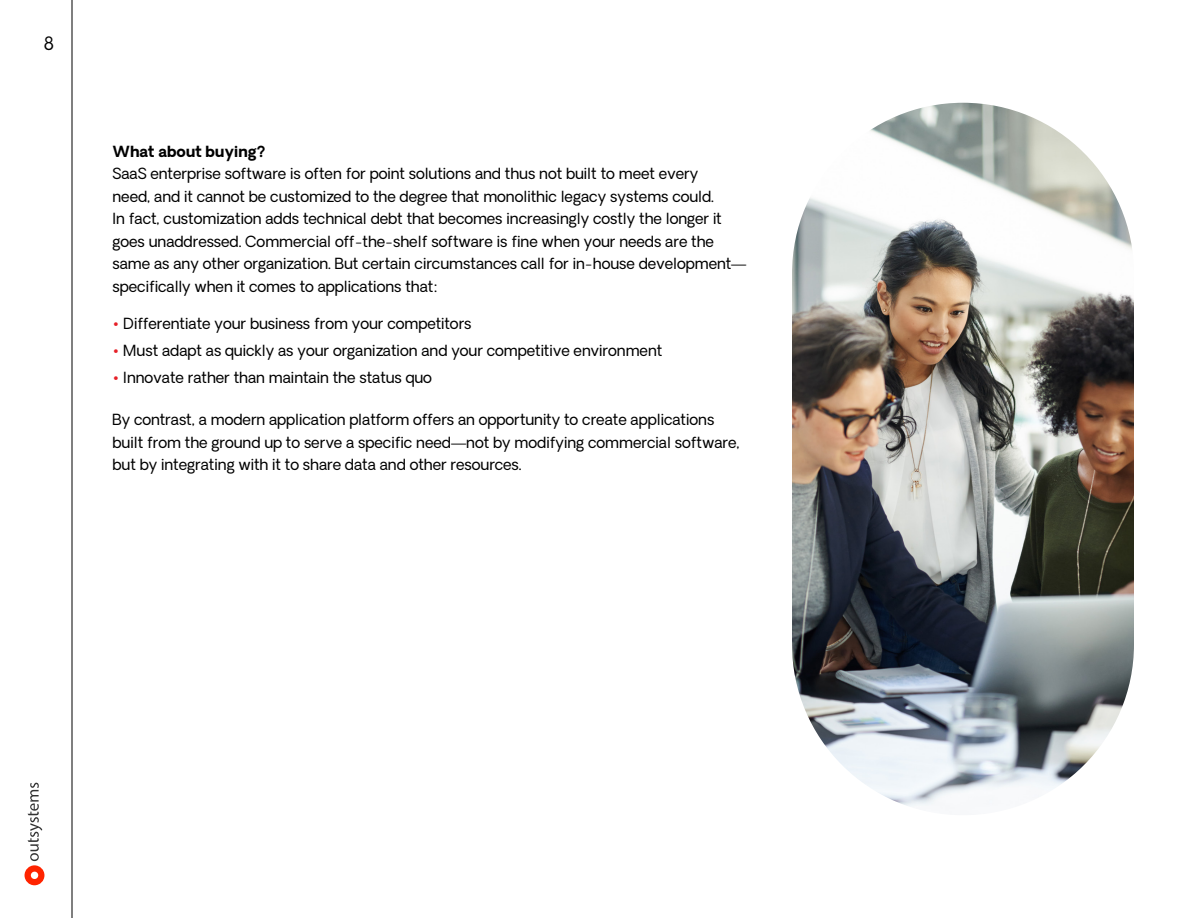
<style>
.page{position:relative;width:1188px;height:918px;background:#fff}
.page>*{position:absolute;margin:0;border:0;box-sizing:border-box;transform-origin:0 0}
.t1{font:18px "Oakes Grotesk";color:#000}
.t2{font:15px/22.5px "Oakes Grotesk";color:#000}
.t3{font:700 15px "Oakes Grotesk";color:#000}
.s1{color:#e62028}
</style>
<div class="page">
<img style="left:792px;top:103px;width:342px;height:712px;border-radius:171px">
<hr style="left:72px;top:0;width:1px;height:918px;background:#000">
<svg style="left:25px;top:783px;width:19px;height:102px"></svg>
<p class="t1" style="left:44px;top:32px;width:12px">8</p>
<p class="t3" style="left:112px;top:142px;width:154px">What about buying?</p>
<p class="t2" style="left:112px;top:163px;width:636px">SaaS enterprise software is often for point solutions and thus not built to meet every<br>need, and it cannot be customized to the degree that monolithic legacy systems could.<br>In fact, customization adds technical debt that becomes increasingly costly the longer it goes unaddressed. Commercial off-the-shelf software is fine when your needs are the same as any other organization. But certain circumstances call for in-house development— specifically when it comes to applications that:</p>
<p class="t2" style="left:112px;top:313px;width:361px"><span class="s1">•</span> Differentiate your business from your competitors</p>
<p class="t2" style="left:112px;top:340px;width:551px"><span class="s1">•</span> Must adapt as quickly as your organization and your competitive environment</p>
<p class="t2" style="left:112px;top:367px;width:321px"><span class="s1">•</span> Innovate rather than maintain the status quo</p>
<p class="t2" style="left:112px;top:409px;width:629px">By contrast, a modern application platform offers an opportunity to create applications built from the ground up to serve a specific need—not by modifying commercial software, but by integrating with it to share data and other resources.</p>
</div>
